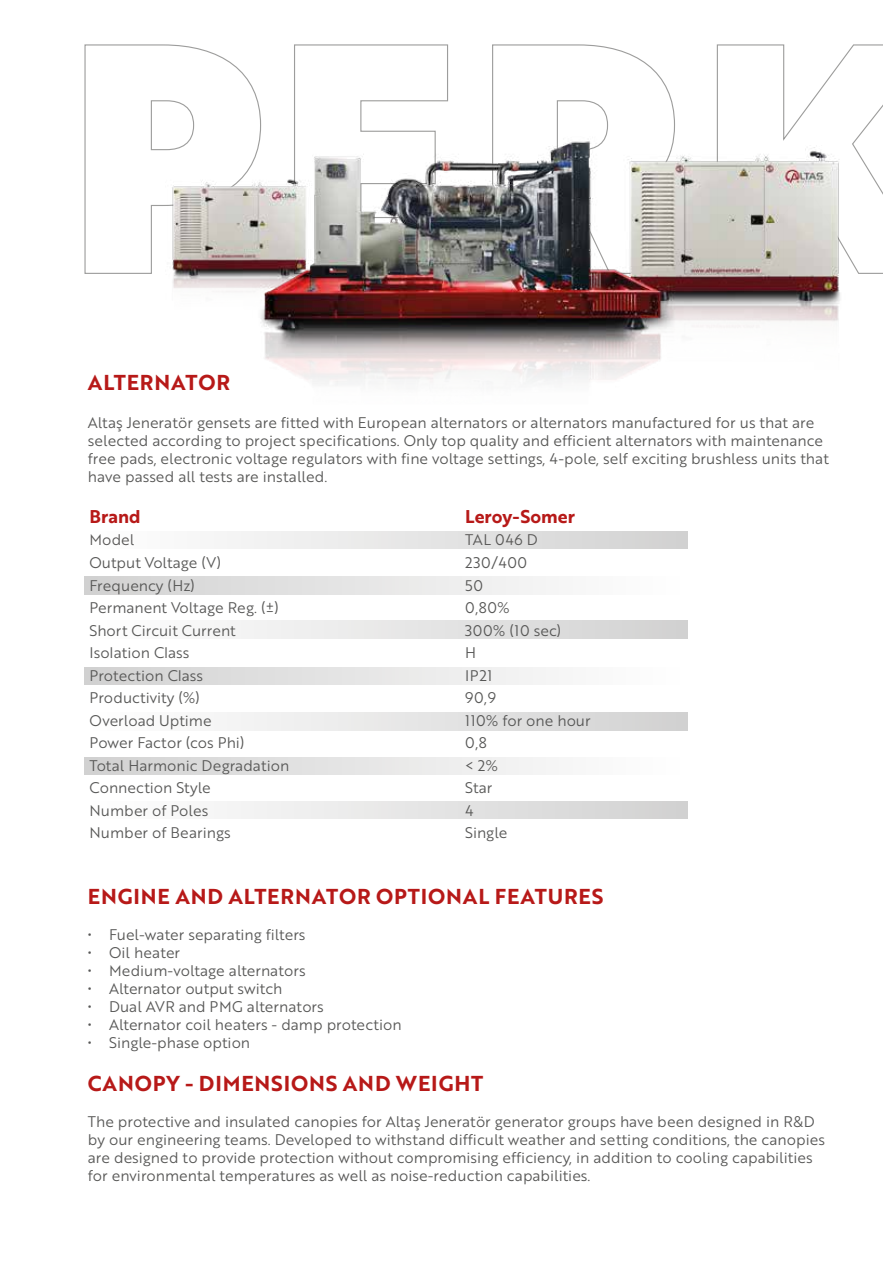
<style>
.page{position:relative;width:883px;height:1263px;background:#fff}
.page>*{position:absolute;margin:0;border:0;box-sizing:border-box;transform-origin:0 0}
.t1{font:21px "Brother 1816 Bold";letter-spacing:.04em;color:#b71918}
.t2{font:18px "Brother 1816 Bold";color:#b71918}
.t3{font:15px/18px "Brother 1816 Book";color:#575756}
.t4{font:15px "Brother 1816 Book";letter-spacing:.01em;color:#585756}
</style>
<div class="page">
<svg style="left:84px;top:44px;width:154px;height:230px"></svg>
<svg style="left:294px;top:44px;width:155px;height:24px"></svg>
<svg style="left:492px;top:44px;width:160px;height:24px"></svg>
<svg style="left:716px;top:44px;width:166px;height:24px"></svg>
<img style="left:122px;top:68px;width:760px;height:481px">
<div style="left:83px;top:531px;width:604px;height:18px;background:linear-gradient(to right,#fff,#d1d1d1)"></div>
<div style="left:84px;top:577px;width:605px;height:17px;background:linear-gradient(to right,#d1d1d1,#fff)"></div>
<div style="left:83px;top:621px;width:604px;height:17px;background:linear-gradient(to right,#fff,#d1d1d1)"></div>
<div style="left:84px;top:667px;width:605px;height:18px;background:linear-gradient(to right,#d1d1d1,#fff)"></div>
<div style="left:84px;top:758px;width:605px;height:17px;background:linear-gradient(to right,#d1d1d1,#fff)"></div>
<div style="left:83px;top:713px;width:604px;height:17px;background:linear-gradient(to right,#fff,#d1d1d1)"></div>
<div style="left:83px;top:802px;width:604px;height:17px;background:linear-gradient(to right,#fff,#d1d1d1)"></div>
<h1 class="t1" style="left:88px;top:367px;width:144px">ALTERNATOR</h1>
<p class="t3" style="left:88px;top:413px;width:742px">Altaş Jeneratör gensets are fitted with European alternators or alternators manufactured for us that are selected according to project specifications. Only top quality and efficient alternators with maintenance free pads, electronic voltage regulators with fine voltage settings, 4-pole, self exciting brushless units that have passed all tests are installed.</p>
<p class="t2" style="left:89px;top:503px;width:52px">Brand</p>
<p class="t2" style="left:465px;top:503px;width:111px">Leroy-Somer</p>
<p class="t4" style="left:89px;top:529px;width:46px">Model</p>
<p class="t4" style="left:465px;top:529px;width:74px">TAL 046 D</p>
<p class="t3" style="left:89px;top:553px;width:133px">Output Voltage (V)</p>
<p class="t3" style="left:465px;top:553px;width:63px">230/400</p>
<p class="t3" style="left:89px;top:575px;width:107px">Frequency (Hz)</p>
<p class="t3" style="left:465px;top:575px;width:19px">50</p>
<p class="t3" style="left:89px;top:598px;width:190px">Permanent Voltage Reg. (±)</p>
<p class="t3" style="left:465px;top:598px;width:46px">0,80%</p>
<p class="t3" style="left:89px;top:620px;width:148px">Short Circuit Current</p>
<p class="t3" style="left:465px;top:620px;width:97px">300% (10 sec)</p>
<p class="t3" style="left:89px;top:643px;width:101px">Isolation Class</p>
<p class="t3" style="left:465px;top:643px;width:12px">H</p>
<p class="t3" style="left:89px;top:665px;width:115px">Protection Class</p>
<p class="t3" style="left:465px;top:665px;width:29px">IP21</p>
<p class="t3" style="left:89px;top:688px;width:112px">Productivity (%)</p>
<p class="t3" style="left:465px;top:688px;width:32px">90,9</p>
<p class="t3" style="left:89px;top:710px;width:124px">Overload Uptime</p>
<p class="t3" style="left:465px;top:710px;width:127px">110% for one hour</p>
<p class="t3" style="left:89px;top:733px;width:156px">Power Factor (cos Phi)</p>
<p class="t3" style="left:465px;top:733px;width:23px">0,8</p>
<p class="t3" style="left:89px;top:755px;width:201px">Total Harmonic Degradation</p>
<p class="t3" style="left:465px;top:755px;width:34px">&lt; 2%</p>
<p class="t3" style="left:89px;top:778px;width:123px">Connection Style</p>
<p class="t3" style="left:465px;top:778px;width:29px">Star</p>
<p class="t3" style="left:89px;top:800px;width:120px">Number of Poles</p>
<p class="t3" style="left:465px;top:800px;width:10px">4</p>
<p class="t3" style="left:89px;top:823px;width:143px">Number of Bearings</p>
<p class="t3" style="left:465px;top:823px;width:44px">Single</p>
<h1 class="t1" style="left:88px;top:880px;width:517px">ENGINE AND ALTERNATOR OPTIONAL FEATURES</h1>
<p class="t3" style="left:88px;top:925px;width:219px">• Fuel-water separating filters</p>
<p class="t3" style="left:88px;top:943px;width:94px">• Oil heater</p>
<p class="t3" style="left:88px;top:961px;width:219px">• Medium-voltage alternators</p>
<p class="t3" style="left:88px;top:979px;width:196px">• Alternator output switch</p>
<p class="t3" style="left:88px;top:997px;width:237px">• Dual AVR and PMG alternators</p>
<p class="t3" style="left:88px;top:1015px;width:315px">• Alternator coil heaters - damp protection</p>
<p class="t3" style="left:88px;top:1033px;width:164px">• Single-phase option</p>
<h1 class="t1" style="left:88px;top:1067px;width:397px">CANOPY - DIMENSIONS AND WEIGHT</h1>
<p class="t3" style="left:88px;top:1112px;width:738px">The protective and insulated canopies for Altaş Jeneratör generator groups have been designed in R&amp;D by our engineering teams. Developed to withstand difficult weather and setting conditions, the canopies are designed to provide protection without compromising efficiency, in addition to cooling capabilities for environmental temperatures as well as noise-reduction capabilities.</p>
</div>
